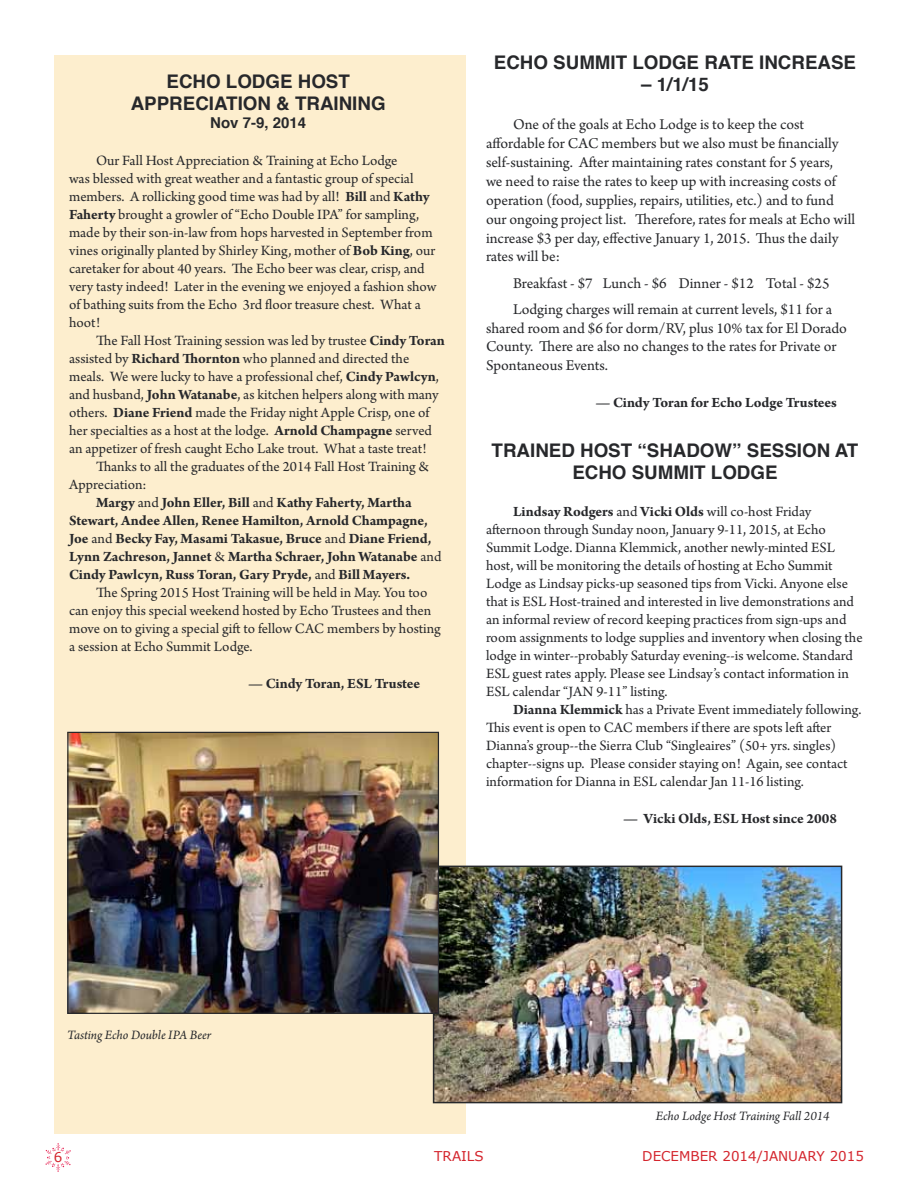
<style>
.page{position:relative;width:918px;height:1188px;background:#fff}
.page>*{position:absolute;margin:0;border:0;box-sizing:border-box;transform-origin:0 0}
.t1{font:700 18.75px/22.5px "Helvetica";color:#27282b;text-align:center}
.t2{font:15.75px/18.9px "Arno Pro";color:#27282b}
.t3{font:15px/18px "Arno Pro";color:#27282b}
.t4{font:700 15px/18px "Arno Pro";letter-spacing:-.005em;color:#27282b}
.t5{font:700 15px "Helvetica";color:#27282b}
.t6{font:italic 13.5px "Arno Pro";letter-spacing:-.005em;color:#27282b}
.t7{font:13.5px "Verdana";color:#d4252d}
.s1{font-weight:700}
.s2{font-weight:400}
</style>
<div class="page">
<svg style="left:45px;top:1143px;width:26px;height:29px"></svg>
<div style="left:50px;top:1150px;width:16px;height:14px;background:#fff;border-radius:50%"></div>
<div style="left:54px;top:55px;width:412px;height:1078px;background:#fdeece"></div>
<img style="left:436px;top:869px;width:403px;height:231px">
<div style="left:433px;top:866px;width:409px;height:237px;border:2px solid #27282b"></div>
<img style="left:69px;top:734px;width:368px;height:278px">
<div style="left:67px;top:732px;width:372px;height:282px;border:1px solid #27282b"></div>
<p class="t1" style="left:167px;top:70px;width:27px">ECHO</p>
<p class="t1" style="left:226px;top:70px;width:26px">LODGE</p>
<p class="t1" style="left:298px;top:70px;width:28px">HOST</p>
<p class="t1" style="left:131px;top:92px;width:26px">APPRECIATION</p>
<p class="t1" style="left:276px;top:92px;width:43px">&amp; TRAINING</p>
<p class="t5" style="left:210px;top:111px;width:97px">NOV 7-9, 2014</p>
<p class="t3" style="left:69px;top:152px;width:369px;text-indent:27px">Our Fall Host Appreciation &amp; Training at Echo Lodge<br>was blessed with great weather and a fantastic group of special members. A rollicking good time was had by all! <span class="s1">Bill</span> and <span class="s1">Kathy Faherty</span> brought a growler of “Echo Double IPA” for sampling, made by their son-in-law from hops harvested in September from vines originally planted by Shirley King, mother of <span class="s1">Bob King</span>, our caretaker for about 40 years. The Echo beer was clear, crisp, and very tasty indeed! Later in the evening we enjoyed a fashion show of bathing suits from the Echo 3rd floor treasure chest. What a hoot!</p>
<p class="t3" style="left:69px;top:332px;width:377px;text-indent:27px">The Fall Host Training session was led by trustee <span class="s1">Cindy Toran </span>assisted by <span class="s1">Richard Thornton</span> who planned and directed the meals. We were lucky to have a professional chef, <span class="s1">Cindy Pawlcyn</span>, and husband, <span class="s1">John Watanabe</span>, as kitchen helpers along with many others. <span class="s1">Diane Friend</span> made the Friday night Apple Crisp, one of her specialties as a host at the lodge. <span class="s1">Arnold Champagne</span> served an appetizer of fresh caught Echo Lake trout. What a taste treat!</p>
<p class="t3" style="left:69px;top:458px;width:362px;text-indent:27px">Thanks to all the graduates of the 2014 Fall Host Training &amp;<br>Appreciation:</p>
<p class="t4" style="left:69px;top:494px;width:374px;text-indent:27px">Margy <span class="s2">and</span> John Eller, Bill <span class="s2">and</span> Kathy Faherty, Martha Stewart, Andee Allen, Renee Hamilton, Arnold Champagne, Joe <span class="s2">and</span> Becky Fay, Masami Takasue, Bruce <span class="s2">and</span> Diane Friend, Lynn Zachreson, Jannet <span class="s2">&amp;</span> Martha Schraer, John Watanabe <span class="s2">and </span>Cindy Pawlcyn, Russ Toran, Gary Pryde, <span class="s2">and</span> Bill Mayers.</p>
<p class="t3" style="left:69px;top:584px;width:373px;text-indent:27px">The Spring 2015 Host Training will be held in May. You too can enjoy this special weekend hosted by Echo Trustees and then move on to giving a special gift to fellow CAC members by hosting a session at Echo Summit Lodge.</p>
<p class="t4" style="left:248px;top:675px;width:174px">— Cindy Toran, ESL Trustee</p>
<p class="t1" style="left:494px;top:51px;width:364px">ECHO SUMMIT LODGE RATE INCREASE</p>
<p class="t1" style="left:641px;top:74px;width:69px">– 1/1/15</p>
<p class="t2" style="left:486px;top:116px;width:371px;text-indent:27px">One of the goals at Echo Lodge is to keep the cost affordable for CAC members but we also must be financially self-sustaining. After maintaining rates constant for 5 years,<br>we need to raise the rates to keep up with increasing costs of operation (food, supplies, repairs, utilities, etc.) and to fund our ongoing project list. Therefore, rates for meals at Echo will increase $3 per day, effective January 1, 2015. Thus the daily rates will be:</p>
<p class="t2" style="left:513px;top:271px;width:321px;line-height:26.1px">Breakfast - $7 Lunch - $6 Dinner - $12 Total - $25<br>Lodging charges will remain at current levels, $11 for a</p>
<p class="t2" style="left:486px;top:319px;width:363px">shared room and $6 for dorm/RV, plus 10% tax for El Dorado<br>County. There are also no changes to the rates for Private or<br>Spontaneous Events.</p>
<p class="t4" style="left:595px;top:394px;width:243px">— Cindy Toran for Echo Lodge Trustees</p>
<p class="t1" style="left:492px;top:439px;width:368px">TRAINED HOST “SHADOW” SESSION AT<br>ECHO SUMMIT LODGE</p>
<p class="t3" style="left:486px;top:503px;width:378px;text-indent:27px"><span class="s1">Lindsay Rodgers</span> and <span class="s1">Vicki Olds</span> will co-host Friday afternoon through Sunday noon, January 9-11, 2015, at Echo Summit Lodge. Dianna Klemmick, another newly-minted ESL host, will be monitoring the details of hosting at Echo Summit Lodge as Lindsay picks-up seasoned tips from Vicki. Anyone else that is ESL Host-trained and interested in live demonstrations and an informal review of record keeping practices from sign-ups and room assignments to lodge supplies and inventory when closing the lodge in winter--probably Saturday evening--is welcome. Standard ESL guest rates apply. Please see Lindsay’s contact information in ESL calendar “JAN 9-11” listing.</p>
<p class="t3" style="left:486px;top:701px;width:377px;text-indent:27px"><span class="s1">Dianna Klemmick</span> has a Private Event immediately following.<br>This event is open to CAC members if there are spots left after Dianna’s group--the Sierra Club “Singleaires” (50+ yrs. singles) chapter--signs up. Please consider staying on! Again, see contact information for Dianna in ESL calendar Jan 11-16 listing.</p>
<p class="t4" style="left:623px;top:810px;width:215px">— Vicki Olds, ESL Host since 2008</p>
<p class="t6" style="left:67px;top:1028px;width:145px">Tasting Echo Double IPA Beer</p>
<p class="t6" style="left:656px;top:1108px;width:175px">Echo Lodge Host Training Fall 2014</p>
<p class="t7" style="left:54px;top:1147px;width:10px">6</p>
<p class="t7" style="left:434px;top:1147px;width:51px">TRAILS</p>
<p class="t7" style="left:642px;top:1147px;width:223px">DECEMBER 2014/JANUARY 2015</p>
</div>
